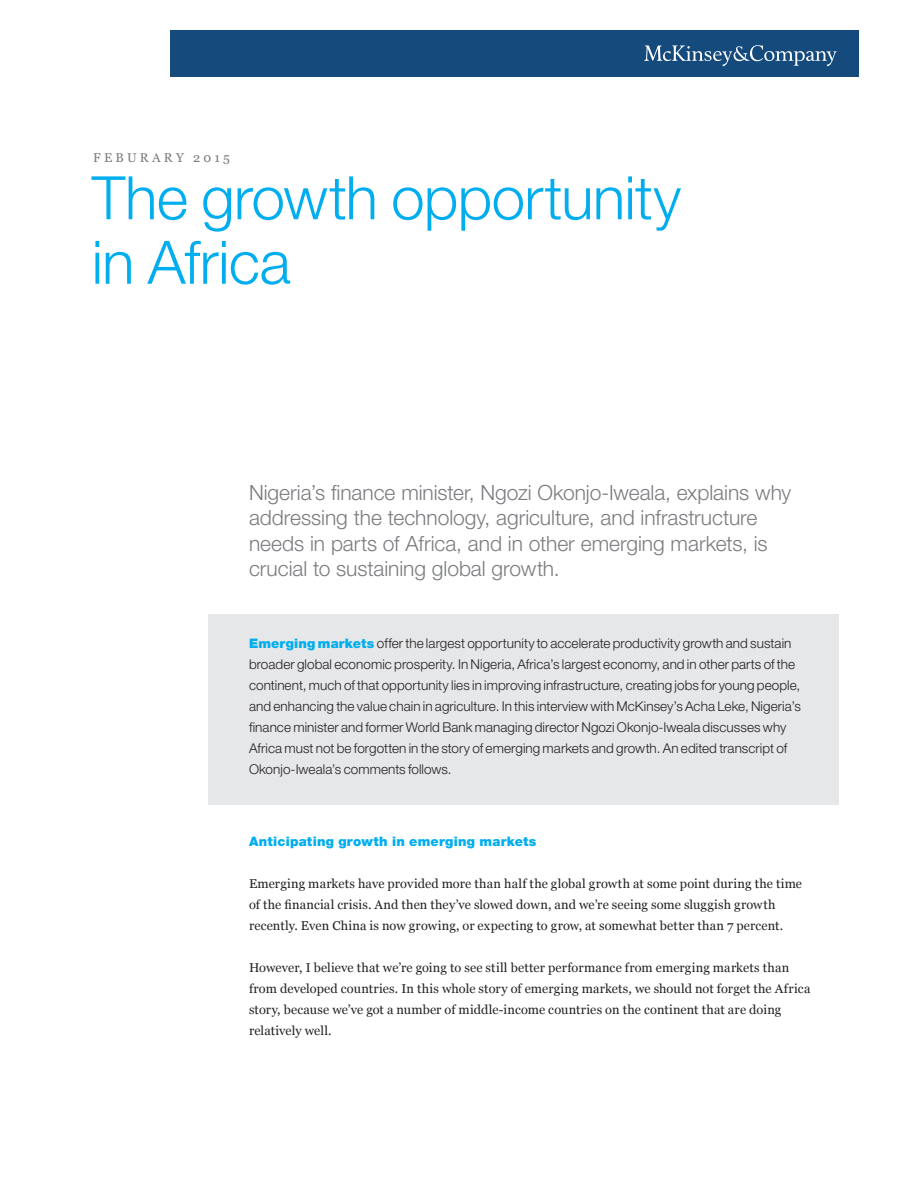
<style>
.page{position:relative;width:918px;height:1188px;background:#fff}
.page>*{position:absolute;margin:0;border:0;box-sizing:border-box;transform-origin:0 0}
.Cover_article_title{font:300 60px/64.5px "Helvetica Neue LT Std";letter-spacing:-.01em;color:#00aeef}
.Dek{font:300 21px/25.5px "Helvetica Neue LT Std";letter-spacing:-.005em;color:#7a7c7f}
.Video_Interview_Intr{font:300 13.5px/21px "Helvetica Neue LT Std";letter-spacing:.005em;color:#231f20}
.Body_Text{font:900 13.2px "Helvetica Neue LT Std";letter-spacing:.015em;color:#00aeef}
.Body_Text-2{font:12.75px/21px "Georgia";letter-spacing:.01em;color:#231f20}
.t1{font:12.75px "Georgia";letter-spacing:.25em;color:#7a7c7f}
.s1{font-weight:900;font-size:13.2px;color:#00aeef}
</style>
<div class="page">
<div style="left:208px;top:614px;width:631px;height:190px;background:#e6e7e9"></div>
<div style="left:170px;top:30px;width:689px;height:47px;background:#144a7c"></div>
<svg style="left:644px;top:45px;width:193px;height:21px"></svg>
<p class="t1" style="left:93px;top:148px;width:138px">FEBURARY 2015</p>
<p class="Cover_article_title" style="left:92px;top:164px;width:591px">The growth opportunity in Africa</p>
<p class="Dek" style="left:249px;top:479px;width:544px">Nigeria’s finance minister, Ngozi Okonjo-Iweala, explains why addressing the technology, agriculture, and infrastructure needs in parts of Africa, and in other emerging markets, is crucial to sustaining global growth.</p>
<p class="Video_Interview_Intr" style="left:249px;top:633px;width:553px"><span class="s1">Emerging markets</span> offer the largest opportunity to accelerate productivity growth and sustain broader global economic prosperity. In Nigeria, Africa’s largest economy, and in other parts of the continent, much of that opportunity lies in improving infrastructure, creating jobs for young people, and enhancing the value chain in agriculture. In this interview with McKinsey’s Acha Leke, Nigeria’s finance minister and former World Bank managing director Ngozi Okonjo-Iweala discusses why Africa must not be forgotten in the story of emerging markets and growth. An edited transcript of Okonjo-Iweala’s comments follows.</p>
<p class="Body_Text" style="left:249px;top:834px;width:289px">Anticipating growth in emerging markets</p>
<p class="Body_Text-2" style="left:249px;top:873px;width:555px">Emerging markets have provided more than half the global growth at some point during the time of the financial crisis. And then they’ve slowed down, and we’re seeing some sluggish growth recently. Even China is now growing, or expecting to grow, at somewhat better than 7 percent.</p>
<p class="Body_Text-2" style="left:249px;top:957px;width:563px">However, I believe that we’re going to see still better performance from emerging markets than from developed countries. In this whole story of emerging markets, we should not forget the Africa story, because we’ve got a number of middle-income countries on the continent that are doing relatively well.</p>
</div>
